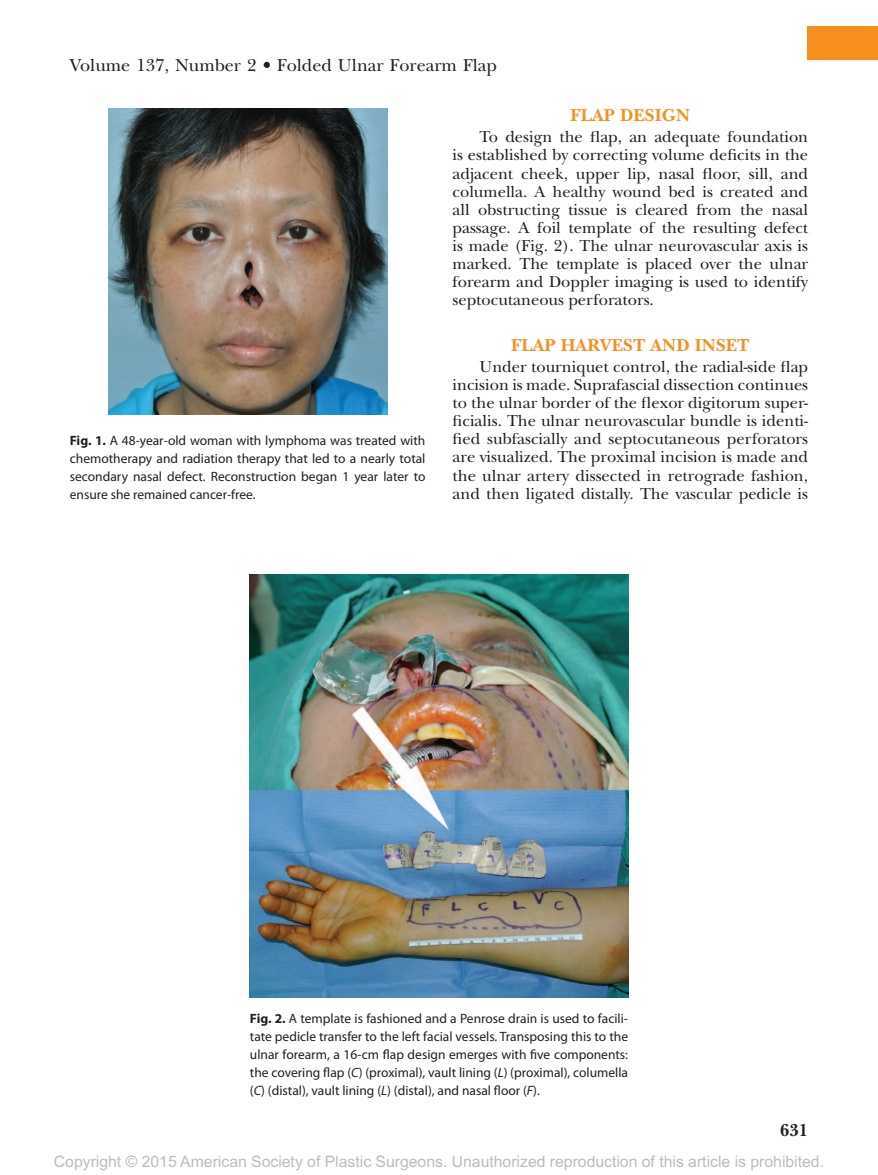
<style>
.page{position:relative;width:878px;height:1175px;background:#fff}
.page>*{position:absolute;margin:0;border:0;box-sizing:border-box;transform-origin:0 0}
.t1{font:18px "New Baskerville";color:#231f20}
.t2{font:700 18px "New Baskerville";letter-spacing:.01em;color:#f68f1e}
.t3{font:700 18px "New Baskerville";color:#231f20}
.t4{font:16.5px/18.1px "New Baskerville";color:#231f20;text-align:justify}
.t5{font:15.75px "Arial MT Std";color:#bcbdc0}
.t6{font:13.5px/18px "Myriad Pro";color:#231f20;text-align:justify}
.s1{font-weight:700}
.s2{font-style:italic}
</style>
<div class="page">
<div style="left:807px;top:26px;width:71px;height:33px;background:#f68f1e"></div>
<img style="left:250px;top:574px;width:378px;height:423px">
<img style="left:108px;top:108px;width:279px;height:306px">
<p class="t1" style="left:70px;top:54px;width:429px">Volume 137, Number 2 • Folded Ulnar Forearm Flap</p>
<p class="t6" style="left:70px;top:431px;width:357px"><span class="s1">Fig. 1.</span> A 48-year-old woman with lymphoma was treated with chemotherapy and radiation therapy that led to a nearly total secondary nasal defect. Reconstruction began 1 year later to ensure she remained cancer-free.</p>
<p class="t2" style="left:570px;top:105px;width:121px">FLAP DESIGN</p>
<p class="t4" style="left:452px;top:128px;width:357px;text-indent:27px">To design the flap, an adequate foundation is established by correcting volume deficits in the adjacent cheek, upper lip, nasal floor, sill, and columella. A healthy wound bed is created and all obstructing tissue is cleared from the nasal passage. A foil template of the resulting defect is made (Fig. 2). The ulnar neurovascular axis is marked. The template is placed over the ulnar forearm and Doppler imaging is used to identify septocutaneous perforators.</p>
<p class="t2" style="left:511px;top:334px;width:240px">FLAP HARVEST AND INSET</p>
<p class="t4" style="left:452px;top:357px;width:357px;text-indent:27px">Under tourniquet control, the radial-side flap incision is made. Suprafascial dissection continues to the ulnar border of the flexor digitorum super&shy;ficialis. The ulnar neurovascular bundle is identi&shy;fied subfascially and septocutaneous perforators are visualized. The proximal incision is made and the ulnar artery dissected in retrograde fashion, and then ligated distally. The vascular pedicle is</p>
<p class="t6" style="left:250px;top:1009px;width:380px"><span class="s1">Fig. 2.</span> A template is fashioned and a Penrose drain is used to facili&shy;tate pedicle transfer to the left facial vessels. Transposing this to the ulnar forearm, a 16-cm flap design emerges with five components: the covering flap (<span class="s2">C</span>) (proximal), vault lining (<span class="s2">L</span>) (proximal), columella (<span class="s2">C</span>) (distal), vault lining (<span class="s2">L</span>) (distal), and nasal floor (<span class="s2">F</span>).</p>
<p class="t3" style="left:780px;top:1119px;width:30px">631</p>
<p class="t5" style="left:54px;top:1152px;width:771px">Copyright © 2015 American Society of Plastic Surgeons. Unauthorized reproduction of this article is prohibited.</p>
</div>
